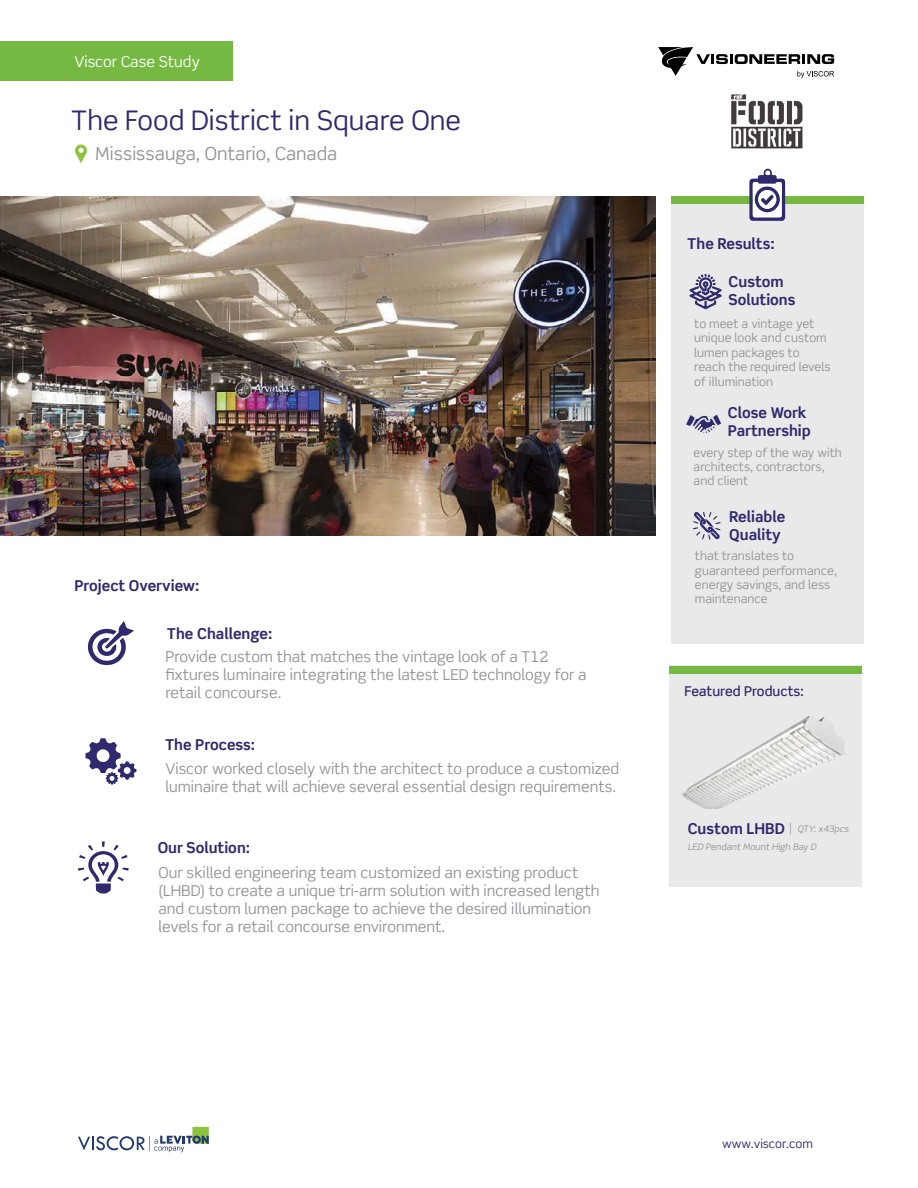
<style>
.page{position:relative;width:918px;height:1188px;background:#fff}
.page>*{position:absolute;margin:0;border:0;box-sizing:border-box;transform-origin:0 0}
.t1{font:27px "Scene Std";color:#2f2a6e}
.t2{font:18px "Scene Std";color:#949499}
.t3{font:15px/18px "Scene Std";color:#949499}
.t4{font:700 15px/18px "Scene Std";color:#2f2a6e}
.t5{font:15px "Scene Std";color:#fff}
.t6{font:300 15px "Scene Std";color:#949499}
.t7{font:500 13.5px "Scene Std";color:#2f2a6e}
.t8{font:12px/14.4px "Scene Std";color:#949499}
.t9{font:12px "Scene Std";color:#2f2a6e}
.t10{font:italic 9px "Scene Std";color:#949499}
</style>
<div class="page">
<img style="left:1px;top:197px;width:655px;height:339px">
<div style="left:671px;top:196px;width:193px;height:448px;background:#eae9e9"></div>
<svg style="left:85px;top:738px;width:51px;height:47px"></svg>
<svg style="left:78px;top:842px;width:51px;height:52px"></svg>
<svg style="left:87px;top:621px;width:47px;height:45px"></svg>
<div style="left:671px;top:196px;width:193px;height:8px;background:#75b943"></div>
<svg style="left:749px;top:169px;width:36px;height:52px"></svg>
<div style="left:670px;top:666px;width:192px;height:221px;background:#eae9e9"></div>
<div style="left:670px;top:666px;width:192px;height:8px;background:#75b943"></div>
<img style="left:681px;top:717px;width:166px;height:92px">
<svg style="left:693px;top:512px;width:28px;height:28px"></svg>
<svg style="left:686px;top:415px;width:36px;height:18px"></svg>
<svg style="left:690px;top:274px;width:32px;height:35px"></svg>
<img style="left:731px;top:94px;width:72px;height:54px">
<svg style="left:658px;top:47px;width:176px;height:31px"></svg>
<div style="left:0;top:41px;width:232px;height:40px;background:#75b943"></div>
<svg style="left:78px;top:1127px;width:131px;height:25px"></svg>
<svg style="left:75px;top:145px;width:12px;height:18px"></svg>
<p class="t5" style="left:74px;top:52px;width:127px">Viscor Case Study</p>
<h1 class="t1" style="left:71px;top:103px;width:391px">The Food District in Square One</h1>
<p class="t2" style="left:95px;top:142px;width:244px">Mississauga, Ontario, Canada</p>
<p class="t4" style="left:74px;top:577px;width:127px">Project Overview:</p>
<p class="t4" style="left:167px;top:625px;width:107px">The Challenge:</p>
<p class="t3" style="left:165px;top:647px;width:423px">Provide custom that matches the vintage look of a T12 fixtures luminaire integrating the latest LED technology for a retail concourse.</p>
<p class="t4" style="left:165px;top:735px;width:92px">The Process:</p>
<p class="t3" style="left:165px;top:759px;width:455px">Viscor worked closely with the architect to produce a customized luminaire that will achieve several essential design requirements.</p>
<p class="t4" style="left:158px;top:839px;width:94px">Our Solution:</p>
<p class="t3" style="left:159px;top:864px;width:443px">Our skilled engineering team customized an existing product (LHBD) to create a unique tri-arm solution with increased length and custom lumen package to achieve the desired illumination levels for a retail concourse environment.</p>
<p class="t4" style="left:687px;top:234px;width:89px">The Results:</p>
<p class="t4" style="left:729px;top:273px;width:68px">Custom<br>Solutions</p>
<p class="t8" style="left:694px;top:316px;width:138px">to meet a vintage yet unique look and custom lumen packages to reach the required levels of illumination</p>
<p class="t4" style="left:728px;top:404px;width:84px">Close Work<br>Partnership</p>
<p class="t8" style="left:694px;top:445px;width:150px">every step of the way with architects, contractors, and client</p>
<p class="t4" style="left:729px;top:507px;width:57px">Reliable<br>Quality</p>
<p class="t8" style="left:695px;top:548px;width:144px">that translates to guaranteed performance, energy savings, and less maintenance</p>
<p class="t7" style="left:685px;top:683px;width:121px">Featured Products:</p>
<p class="t6" style="left:788px;top:820px;width:6px">|</p>
<p class="t4" style="left:688px;top:820px;width:163px">Custom LHBD <sup>QTY:</sup> <sup>x43pcs</sup></p>
<p class="t10" style="left:688px;top:841px;width:130px">LED Pendant Mount High Bay D</p>
<p class="t9" style="left:722px;top:1136px;width:92px">www.viscor.com</p>
</div>
